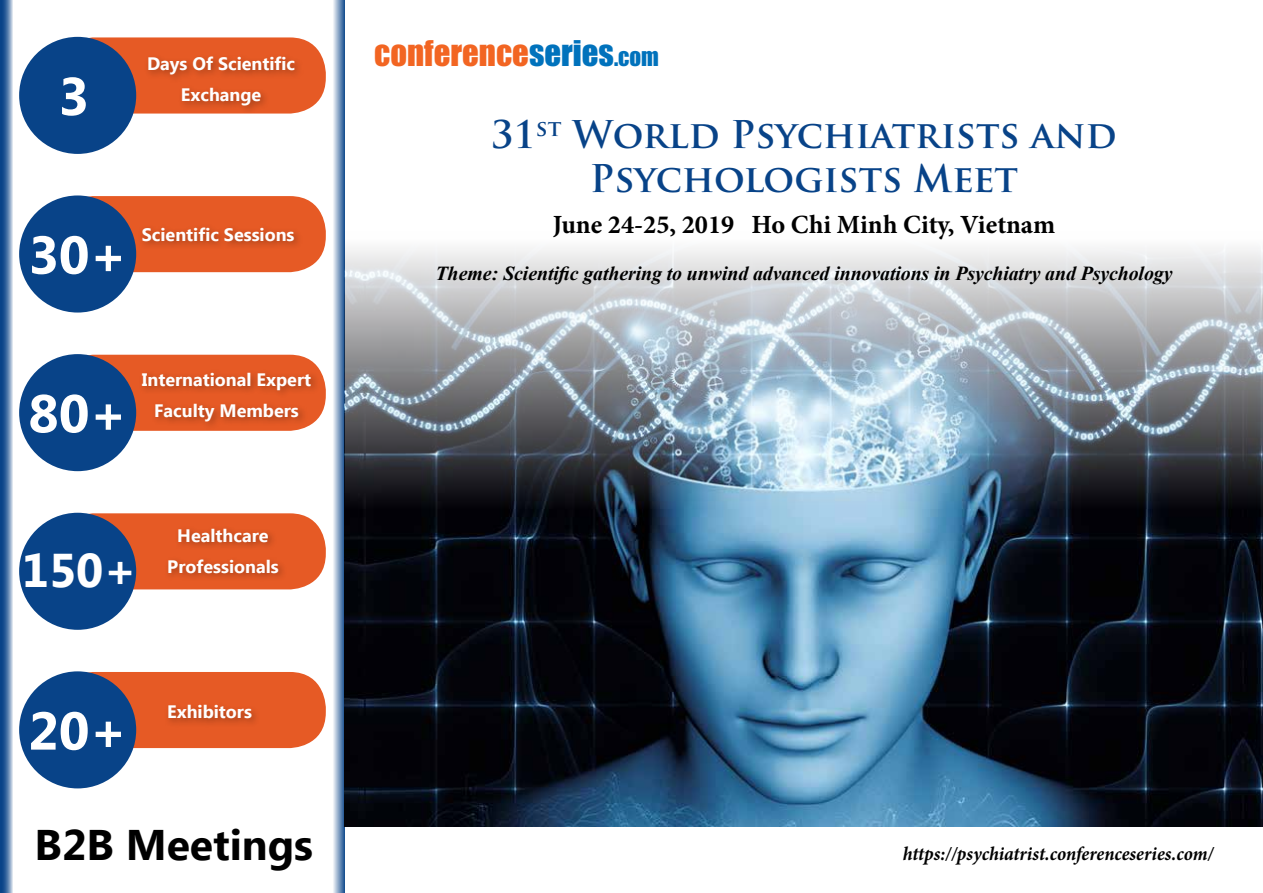
<style>
.page{position:relative;width:1263px;height:893px;background:#fff}
.page>*{position:absolute;margin:0;border:0;box-sizing:border-box;transform-origin:0 0}
.t1{font:700 53.25px "Ebrima";color:#fff}
.t2{font:700 47.25px "Ebrima";color:#fff}
.t3{font:700 42.75px "Ebrima";color:#000}
.t4{font:700 37.2px/44.2px "Trajan Pro";color:#084388;text-align:center}
.t5{font:32.7px "Impact";color:#f26522}
.t6{font:700 26.25px "Minion Pro";color:#000}
.t7{font:italic 700 19.8px "Times New Roman";letter-spacing:-.005em;color:#000}
.t8{font:italic 700 19.5px "Minion Pro";color:#000;scale:.95 1}
.t9{font:700 18px/30.9px "Ebrima";color:#fff;text-align:center}
.s1{color:#0072bc}
.s2{font-size:22.95px;color:#0072bc}
</style>
<div class="page">
<svg style="left:333px;top:0;width:12px;height:893px;background:#8da8c8"></svg>
<div style="left:58px;top:37px;width:268px;height:77px;background:#e65a25;border-radius:36px"></div>
<div style="left:19px;top:37px;width:117px;height:117px;background:#084388;border-radius:50%"></div>
<div style="left:144px;top:53px;width:160px;height:62px;background:#000;opacity:.3"></div>
<div style="left:58px;top:196px;width:268px;height:76px;background:#e65a25;border-radius:36px"></div>
<div style="left:19px;top:195px;width:117px;height:118px;background:#084388;border-radius:50%"></div>
<div style="left:138px;top:224px;width:165px;height:27px;background:#000;opacity:.3"></div>
<div style="left:58px;top:355px;width:268px;height:76px;background:#e65a25;border-radius:36px"></div>
<div style="left:19px;top:354px;width:117px;height:117px;background:#084388;border-radius:50%"></div>
<div style="left:138px;top:369px;width:182px;height:61px;background:#000;opacity:.3"></div>
<div style="left:58px;top:513px;width:268px;height:76px;background:#e65a25;border-radius:36px"></div>
<div style="left:19px;top:513px;width:117px;height:117px;background:#084388;border-radius:50%"></div>
<div style="left:164px;top:525px;width:124px;height:57px;background:#000;opacity:.3"></div>
<div style="left:58px;top:672px;width:268px;height:76px;background:#e65a25;border-radius:36px"></div>
<div style="left:19px;top:671px;width:117px;height:117px;background:#084388;border-radius:50%"></div>
<div style="left:164px;top:701px;width:97px;height:27px;background:#000;opacity:.3"></div>
<svg style="left:0;top:0;width:13px;height:893px;background:#517aab"></svg>
<img style="left:345px;top:248px;width:918px;height:578px">
<h1 class="t1" style="left:58px;top:57px;width:32px">3</h1>
<p class="t9" style="left:147px;top:49px;width:150px">Days Of Scientific<br>Exchange</p>
<h1 class="t1" style="left:28px;top:215px;width:100px">30+</h1>
<p class="t9" style="left:142px;top:220px;width:154px">Scientific Sessions</p>
<h1 class="t1" style="left:28px;top:374px;width:100px">80+</h1>
<p class="t9" style="left:142px;top:365px;width:171px">International Expert<br>Faculty Members</p>
<h2 class="t2" style="left:22px;top:535px;width:116px">150+</h2>
<p class="t9" style="left:167px;top:521px;width:113px">Healthcare<br>Professionals</p>
<h1 class="t1" style="left:28px;top:691px;width:100px">20+</h1>
<p class="t9" style="left:167px;top:697px;width:86px">Exhibitors</p>
<h3 class="t3" style="left:35px;top:813px;width:280px">B2B Meetings</h3>
<h3 class="t5" style="left:374px;top:28px;width:286px">CONFERENCE<span class="s1">SERIES</span><span class="s2">.COM</span></h3>
<h3 class="t4" style="left:491px;top:113px;width:627px">31<sup>st</sup> World Psychiatrists and<br>Psychologists Meet</h3>
<h3 class="t6" style="left:553px;top:206px;width:504px">June 24-25, 2019 Ho Chi Minh City, Vietnam</h3>
<p class="t7" style="left:435px;top:260px;width:738px">Theme: Scientific gathering to unwind advanced innovations in Psychiatry and Psychology</p>
<p class="t8" style="left:903px;top:839px;width:329px">https://psychiatrist.conferenceseries.com/</p>
</div>
